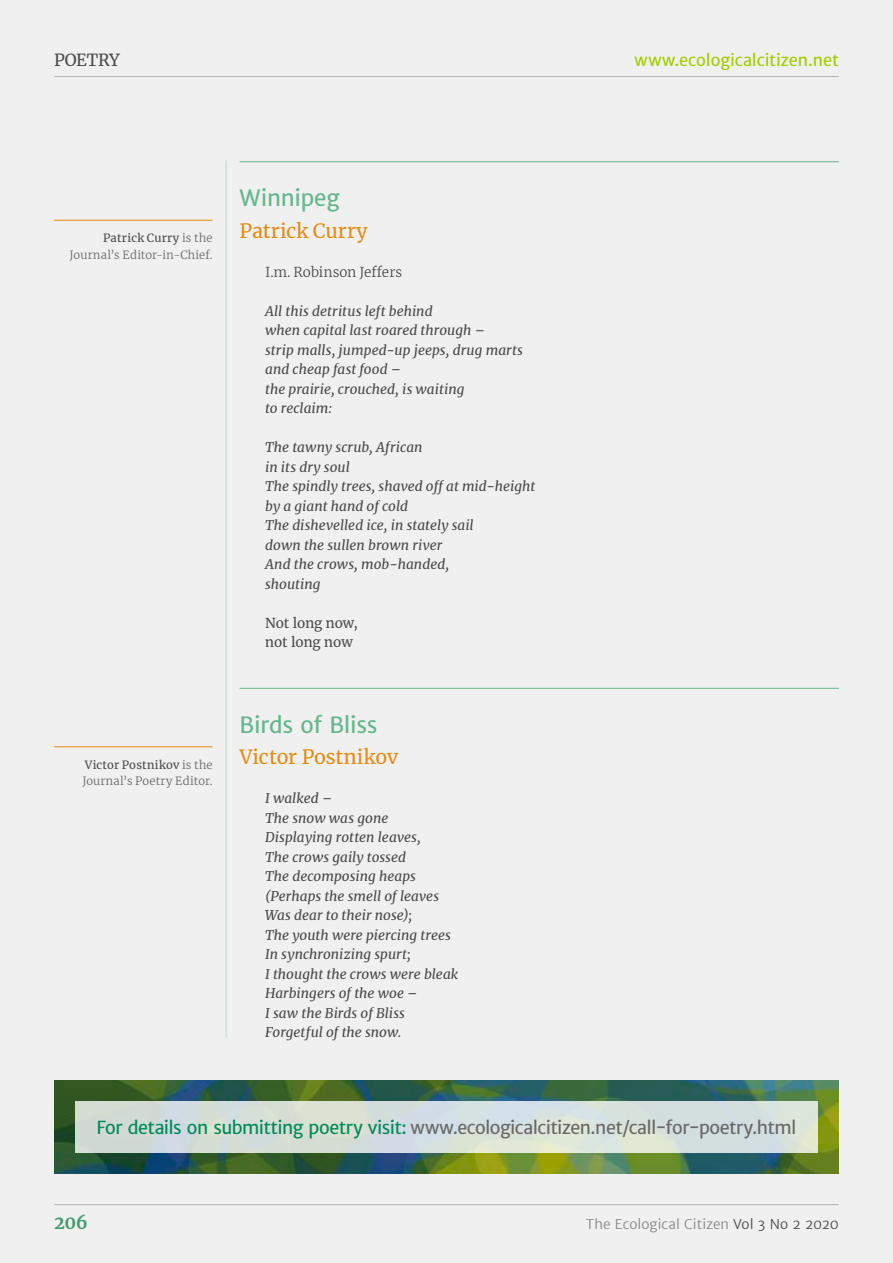
<style>
.page{position:relative;width:893px;height:1263px;background:#f0f0f0}
.page>*{position:absolute;margin:0;border:0;box-sizing:border-box;transform-origin:0 0}
.Poem__or_collection{font:22.5px "Merriweather Sans";letter-spacing:-.015em;color:#64b78c}
.Poem_writer{font:19.5px "Merriweather";color:#e58b11}
.t1{font:18px "Merriweather Sans";letter-spacing:-.03em;color:#696968}
.t2{font:700 18px "Merriweather";color:#449c70}
.t3{font:16.5px "Merriweather Sans";letter-spacing:-.005em;color:#a0ce00}
.t4{font:16.5px "Merriweather";letter-spacing:-.015em;color:#4a4a49}
.Poem_text{font:italic 13.5px "Merriweather";letter-spacing:.005em;color:#4a4a49}
.t5{font:300 13.5px "Merriweather Sans";color:#878786}
.Poem_text-2{font:13.5px "Merriweather";color:#4a4a49}
.Poem_text-3{font:300 13.5px "Merriweather";letter-spacing:.005em;color:#4a4a49}
.Sidebar_paragraph{font:300 11.25px/16.5px "Merriweather";letter-spacing:.015em;color:#696968;text-align:right}
.s1{font-weight:400;color:#4a4a49}
.s2{color:#008a57}
.s3{color:#4a4a49}
</style>
<div class="page">
<hr style="left:54px;top:76px;width:785px;height:1px;background:#bbb">
<hr style="left:226px;top:160px;width:1px;height:877px;background:#b6dbc5">
<hr style="left:240px;top:161px;width:599px;height:1px;background:#64b78c">
<hr style="left:240px;top:688px;width:599px;height:1px;background:#64b78c">
<hr style="left:54px;top:1204px;width:785px;height:1px;background:#bbb">
<hr style="left:54px;top:220px;width:159px;height:1px;background:#e58b11">
<hr style="left:54px;top:746px;width:159px;height:1px;background:#e58b11">
<img style="left:54px;top:1080px;width:785px;height:94px">
<svg style="left:75px;top:1101px;width:743px;height:51px;background:#d6dfda"></svg>
<p class="t4" style="left:54px;top:49px;width:67px">POETRY</p>
<p class="t3" style="left:634px;top:50px;width:206px">www.ecologicalcitizen.net</p>
<p class="Sidebar_paragraph" style="left:70px;top:230px;width:144px"><span class="s1">Patrick Curry</span> is the<br>Journal’s Editor-in-Chief.</p>
<p class="Sidebar_paragraph" style="left:82px;top:756px;width:132px;text-align:left"><span class="s1">Victor Postnikov</span> is the<br>Journal’s Poetry Editor.</p>
<p class="Poem__or_collection" style="left:240px;top:183px;width:102px">Winnipeg</p>
<p class="Poem_writer" style="left:240px;top:217px;width:130px">Patrick Curry</p>
<p class="Poem_text-3" style="left:265px;top:262px;width:139px">I.m. Robinson Jeffers</p>
<p class="Poem_text" style="left:265px;top:301px;width:169px">All this detritus left behind</p>
<p class="Poem_text" style="left:265px;top:321px;width:221px">when capital last roared through –</p>
<p class="Poem_text" style="left:265px;top:340px;width:259px">strip malls, jumped-up jeeps, drug marts</p>
<p class="Poem_text" style="left:265px;top:360px;width:138px">and cheap fast food –</p>
<p class="Poem_text" style="left:265px;top:379px;width:201px">the prairie, crouched, is waiting</p>
<p class="Poem_text" style="left:265px;top:399px;width:69px">to reclaim:</p>
<p class="Poem_text" style="left:265px;top:438px;width:159px">The tawny scrub, African</p>
<p class="Poem_text" style="left:265px;top:457px;width:86px">in its dry soul</p>
<p class="Poem_text" style="left:265px;top:477px;width:272px">The spindly trees, shaved off at mid-height</p>
<p class="Poem_text" style="left:265px;top:496px;width:144px">by a giant hand of cold</p>
<p class="Poem_text" style="left:265px;top:516px;width:210px">The dishevelled ice, in stately sail</p>
<p class="Poem_text" style="left:265px;top:535px;width:179px">down the sullen brown river</p>
<p class="Poem_text" style="left:265px;top:555px;width:185px">And the crows, mob-handed,</p>
<p class="Poem_text" style="left:265px;top:574px;width:57px">shouting</p>
<p class="Poem_text-2" style="left:265px;top:613px;width:94px">Not long now,</p>
<p class="Poem_text-2" style="left:265px;top:633px;width:89px">not long now</p>
<p class="Poem__or_collection" style="left:240px;top:710px;width:140px">Birds of Bliss</p>
<p class="Poem_writer" style="left:240px;top:743px;width:160px">Victor Postnikov</p>
<p class="Poem_text" style="left:265px;top:789px;width:69px">I walked –</p>
<p class="Poem_text" style="left:265px;top:808px;width:125px">The snow was gone</p>
<p class="Poem_text" style="left:265px;top:828px;width:157px">Displaying rotten leaves,</p>
<p class="Poem_text" style="left:265px;top:847px;width:142px">The crows gaily tossed</p>
<p class="Poem_text" style="left:265px;top:867px;width:152px">The decomposing heaps</p>
<p class="Poem_text" style="left:265px;top:886px;width:176px">(Perhaps the smell of leaves</p>
<p class="Poem_text" style="left:265px;top:906px;width:148px">Was dear to their nose);</p>
<p class="Poem_text" style="left:265px;top:925px;width:187px">The youth were piercing trees</p>
<p class="Poem_text" style="left:265px;top:945px;width:147px">In synchronizing spurt;</p>
<p class="Poem_text" style="left:265px;top:964px;width:195px">I thought the crows were bleak</p>
<p class="Poem_text" style="left:265px;top:984px;width:154px">Harbingers of the woe –</p>
<p class="Poem_text" style="left:265px;top:1003px;width:141px">I saw the Birds of Bliss</p>
<p class="Poem_text" style="left:265px;top:1023px;width:138px">Forgetful of the snow.</p>
<p class="t1" style="left:96px;top:1115px;width:701px"><span class="s2">For details on submitting poetry visit:</span> www.ecologicalcitizen.net/call-for-poetry.html</p>
<p class="t2" style="left:54px;top:1210px;width:35px">206</p>
<p class="t5" style="left:586px;top:1215px;width:255px">The Ecological Citizen <span class="s3">Vol 3 No 2 2020</span></p>
</div>
